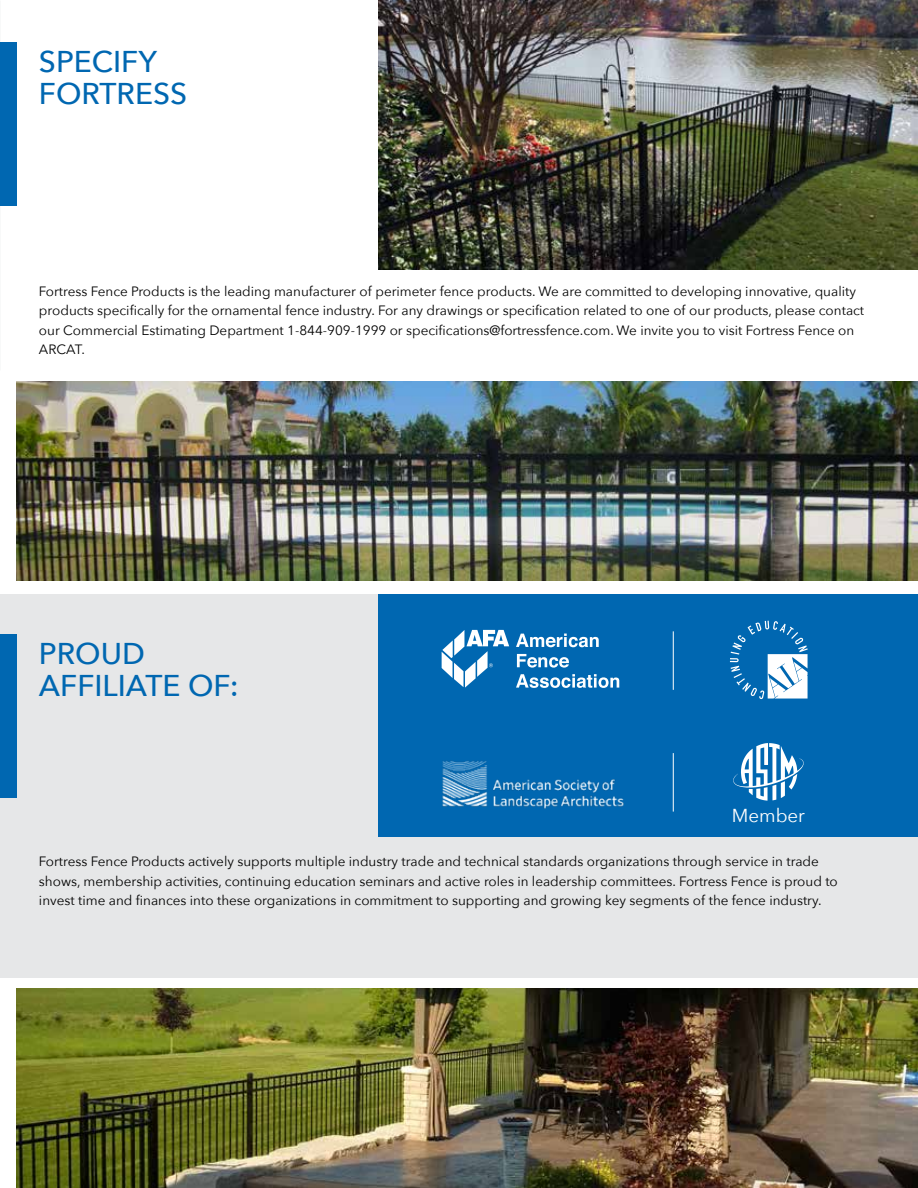
<style>
.page{position:relative;width:918px;height:1188px;background:#fff}
.page>*{position:absolute;margin:0;border:0;box-sizing:border-box;transform-origin:0 0}
.t1{font:500 30px/32.4px "Avenir Next";color:#0067b1}
.t2{font:18.75px "Avenir Next";color:#fff}
.t3{font:13.5px/19.5px "Avenir Next";color:#000}
</style>
<div class="page">
<div style="left:0;top:594px;width:918px;height:383px;background:#e6e7e8"></div>
<img style="left:378px;top:0;width:540px;height:269px">
<img style="left:16px;top:381px;width:902px;height:200px">
<img style="left:16px;top:988px;width:902px;height:200px">
<div style="left:378px;top:594px;width:540px;height:243px;background:#0067b1"></div>
<div style="left:0;top:42px;width:16px;height:164px;background:#0067b1"></div>
<div style="left:0;top:634px;width:16px;height:164px;background:#0067b1"></div>
<svg style="left:730px;top:621px;width:78px;height:78px"></svg>
<svg style="left:733px;top:743px;width:71px;height:58px"></svg>
<hr style="left:673px;top:753px;width:1px;height:59px;background:#fff">
<svg style="left:442px;top:630px;width:67px;height:58px"></svg>
<svg style="left:516px;top:634px;width:83px;height:13px"></svg>
<svg style="left:517px;top:654px;width:52px;height:14px"></svg>
<svg style="left:516px;top:674px;width:103px;height:14px"></svg>
<hr style="left:673px;top:631px;width:1px;height:59px;background:#fff">
<img style="left:442px;top:761px;width:182px;height:48px">
<h1 class="t1" style="left:39px;top:44px;width:150px">SPECIFY<br>FORTRESS</h1>
<p class="t3" style="left:39px;top:281px;width:827px">Fortress Fence Products is the leading manufacturer of perimeter fence products. We are committed to developing innovative, quality products specifically for the ornamental fence industry. For any drawings or specification related to one of our products, please contact our Commercial Estimating Department 1-844-909-1999 or specifications@fortressfence.com. We invite you to visit Fortress Fence on ARCAT.</p>
<h1 class="t1" style="left:39px;top:636px;width:201px">PROUD<br>AFFILIATE OF:</h1>
<h2 class="t2" style="left:732px;top:799px;width:75px">Member</h2>
<p class="t3" style="left:39px;top:851px;width:800px">Fortress Fence Products actively supports multiple industry trade and technical standards organizations through service in trade shows, membership activities, continuing education seminars and active roles in leadership committees. Fortress Fence is proud to invest time and finances into these organizations in commitment to supporting and growing key segments of the fence industry.</p>
</div>
